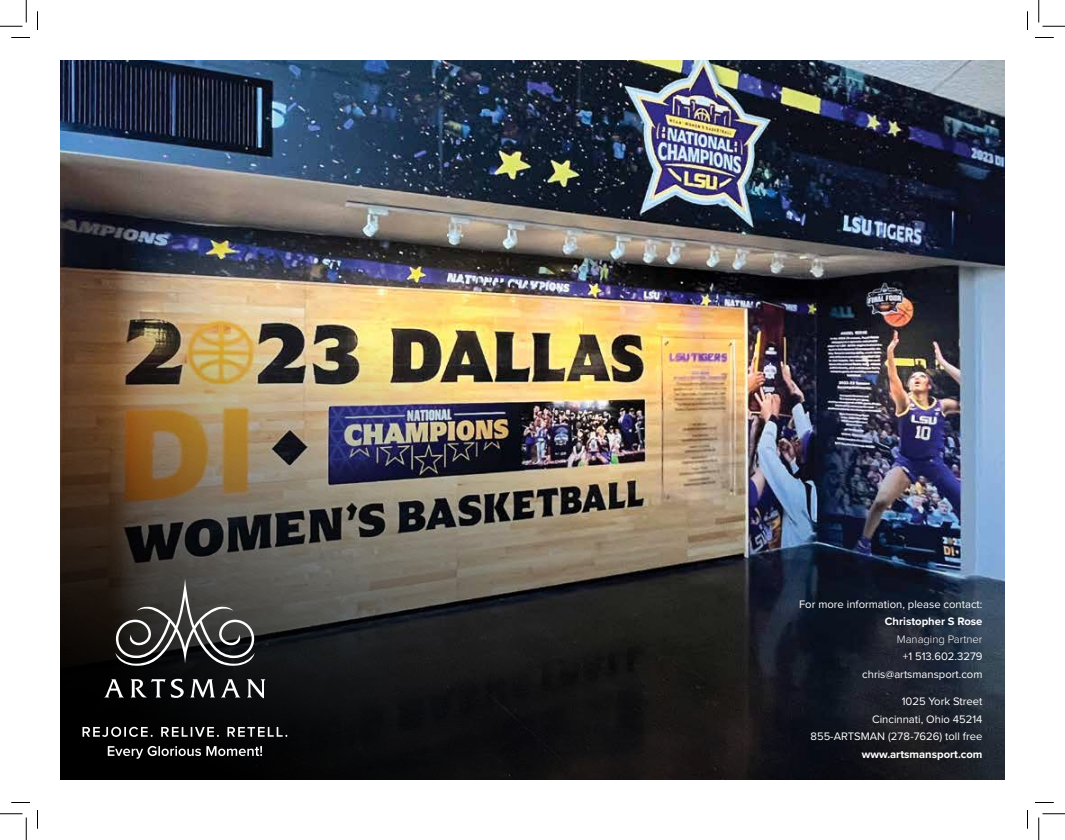
<style>
.page{position:relative;width:1065px;height:840px;background:#fff}
.page>*{position:absolute;margin:0;border:0;box-sizing:border-box;transform-origin:0 0}
.t1{font:11.25px/17.5px "Proxima Nova";color:#fff;text-align:right}
.t2{font:700 11.25px "Proxima Nova";color:#fff}
.t3{font:300 11.25px "Proxima Nova";color:#fff}
</style>
<div class="page">
<img style="left:60px;top:60px;width:945px;height:720px">
<svg style="left:104px;top:679px;width:20px;height:18px"></svg>
<svg style="left:131px;top:679px;width:34px;height:18px"></svg>
<svg style="left:171px;top:679px;width:13px;height:19px"></svg>
<svg style="left:190px;top:679px;width:25px;height:19px"></svg>
<svg style="left:221px;top:679px;width:19px;height:18px"></svg>
<svg style="left:247px;top:679px;width:18px;height:19px"></svg>
<svg style="left:115px;top:579px;width:140px;height:87px;background:#4b4a48"></svg>
<svg style="left:108px;top:746px;width:154px;height:13px;background:#434444"></svg>
<svg style="left:83px;top:727px;width:204px;height:10px;background:#505051"></svg>
<svg style="left:11px;top:37px;width:19px;height:1px"></svg>
<svg style="left:1035px;top:37px;width:19px;height:1px"></svg>
<svg style="left:11px;top:802px;width:19px;height:1px"></svg>
<svg style="left:1035px;top:802px;width:19px;height:1px"></svg>
<svg style="left:37px;top:11px;width:1px;height:19px"></svg>
<svg style="left:37px;top:810px;width:1px;height:19px"></svg>
<svg style="left:1027px;top:11px;width:1px;height:19px"></svg>
<svg style="left:1027px;top:810px;width:1px;height:19px"></svg>
<svg style="left:0;top:0;width:27px;height:27px"></svg>
<svg style="left:0;top:814px;width:27px;height:26px"></svg>
<svg style="left:1039px;top:0;width:26px;height:27px"></svg>
<svg style="left:1039px;top:814px;width:26px;height:26px"></svg>
<p class="t1" style="left:799px;top:595px;width:185px">For more information, please contact:</p>
<p class="t2" style="left:885px;top:613px;width:99px">Christopher S Rose</p>
<p class="t3" style="left:897px;top:630px;width:87px">Managing Partner</p>
<p class="t1" style="left:862px;top:647px;width:122px">+1 513.602.3279 chris@artsmansport.com</p>
<p class="t1" style="left:811px;top:692px;width:174px">1025 York Street<br>Cincinnati, Ohio 45214<br>855-ARTSMAN (278-7626) toll free</p>
<p class="t2" style="left:862px;top:745px;width:122px">www.artsmansport.com</p>
</div>
